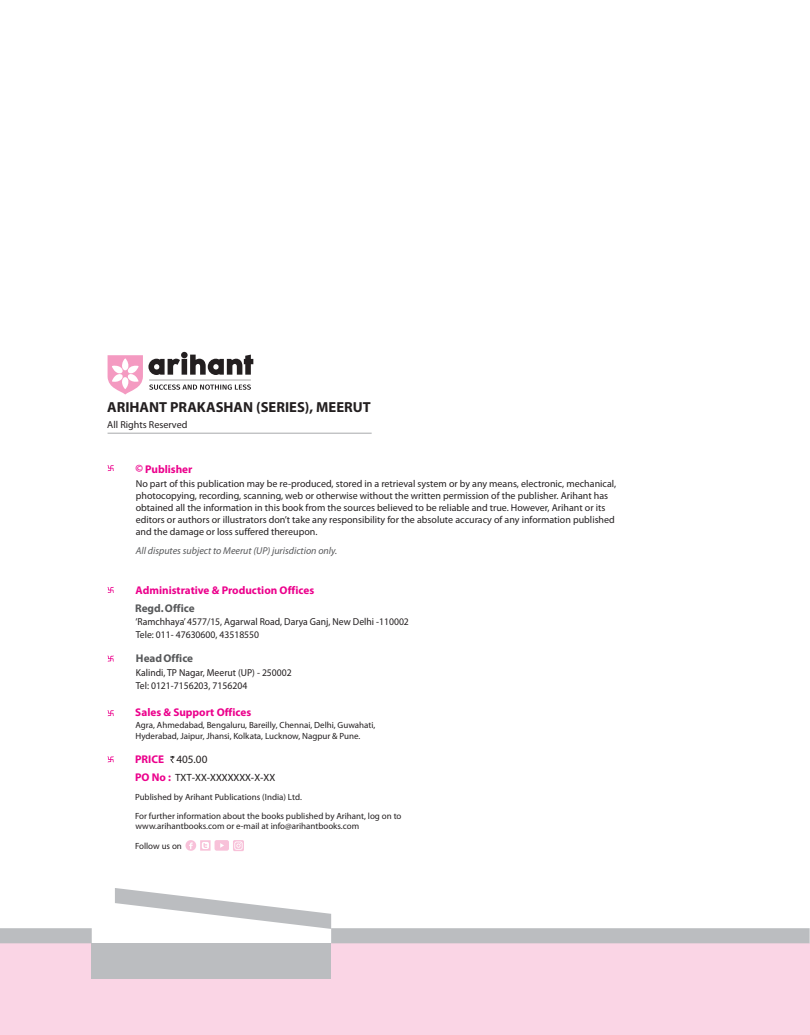
<style>
.page{position:relative;width:810px;height:1035px;background:#fff}
.page>*{position:absolute;margin:0;border:0;box-sizing:border-box;transform-origin:0 0}
.t1{font:700 14.62px "Myriad Pro";color:#231f20}
.t2{font:700 11.25px "Myriad Pro";color:#ec008c}
.t3{font:11.25px "Calibri";color:#231f20}
.t4{font:700 11.25px "Myriad Pro";color:#58595b}
.t5{font:11.25px "Myriad Pro";color:#231f20}
.t6{font:10.12px/13.2px "Myriad Pro";color:#231f20;scale:.96 1}
.t7{font:10.12px "Myriad Pro";color:#231f20}
.t8{font:10px/12px "Myriad Pro";color:#231f20}
.t9{font:italic 10px "Myriad Pro";color:#58595b}
.t10{font:9px/11.2px "Myriad Pro";color:#231f20}
.s1{font-weight:700;color:#ec008c}
.s2{font-family:"Myriad Pro";font-weight:700;color:#ec008c}
</style>
<div class="page">
<div style="left:0;top:943px;width:810px;height:92px;background:#fad5e5"></div>
<svg style="left:0;top:888px;width:810px;height:55px"></svg>
<div style="left:91px;top:943px;width:240px;height:36px;background:#bbbdc0"></div>
<svg style="left:170px;top:756px;width:5px;height:7px"></svg>
<svg style="left:108px;top:756px;width:6px;height:6px"></svg>
<svg style="left:108px;top:465px;width:6px;height:6px"></svg>
<svg style="left:108px;top:587px;width:6px;height:6px"></svg>
<svg style="left:108px;top:710px;width:6px;height:6px"></svg>
<svg style="left:185px;top:840px;width:58px;height:11px"></svg>
<hr style="left:108px;top:433px;width:264px;height:1px;background:#a7a9ac">
<svg style="left:108px;top:656px;width:6px;height:6px"></svg>
<svg style="left:108px;top:352px;width:145px;height:43px"></svg>
<h1 class="t1" style="left:107px;top:401px;width:265px">ARIHANT PRAKASHAN (SERIES), MEERUT</h1>
<p class="t7" style="left:107px;top:420px;width:82px">All Rights Reserved</p>
<p class="t2" style="left:135px;top:464px;width:59px">© Publisher</p>
<p class="t8" style="left:136px;top:478px;width:482px">No part of this publication may be re-produced, stored in a retrieval system or by any means, electronic, mechanical, photocopying, recording, scanning, web or otherwise without the written permission of the publisher. Arihant has obtained all the information in this book from the sources believed to be reliable and true. However, Arihant or its editors or authors or illustrators don’t take any responsibility for the absolute accuracy of any information published and the damage or loss suffered thereupon.</p>
<p class="t9" style="left:136px;top:547px;width:203px">All disputes subject to Meerut (UP) jurisdiction only.</p>
<p class="t2" style="left:136px;top:585px;width:180px">Administrative &amp; Production Offices</p>
<p class="t4" style="left:135px;top:603px;width:61px">Regd. Office</p>
<p class="t6" style="left:135px;top:616px;width:286px">‘Ramchhaya’ 4577/15, Agarwal Road, Darya Ganj, New Delhi -110002<br>Tele: 011- 47630600, 43518550</p>
<p class="t4" style="left:136px;top:654px;width:59px">Head Office</p>
<p class="t6" style="left:136px;top:668px;width:164px;line-height:12.1px">Kalindi, TP Nagar, Meerut (UP) - 250002<br>Tel: 0121-7156203, 7156204</p>
<p class="t2" style="left:135px;top:708px;width:117px">Sales &amp; Support Offices</p>
<p class="t10" style="left:136px;top:720px;width:241px">Agra, Ahmedabad, Bengaluru, Bareilly, Chennai, Delhi, Guwahati,<br>Hyderabad, Jaipur, Jhansi, Kolkata, Lucknow, Nagpur &amp; Pune.</p>
<p class="t5" style="left:135px;top:755px;width:74px"><span class="s1">PRICE</span> 405.00</p>
<p class="t3" style="left:135px;top:773px;width:142px"><span class="s2">PO No :</span> TXT-XX-XXXXXXX-X-XX</p>
<p class="t10" style="left:135px;top:788px;width:268px;line-height:18.9px">Published by Arihant Publications (India) Ltd.<br>For further information about the books published by Arihant, log on to</p>
<p class="t10" style="left:136px;top:822px;width:225px">www.arihantbooks.com or e-mail at info@arihantbooks.com</p>
<p class="t10" style="left:135px;top:841px;width:48px">Follow us on</p>
</div>
